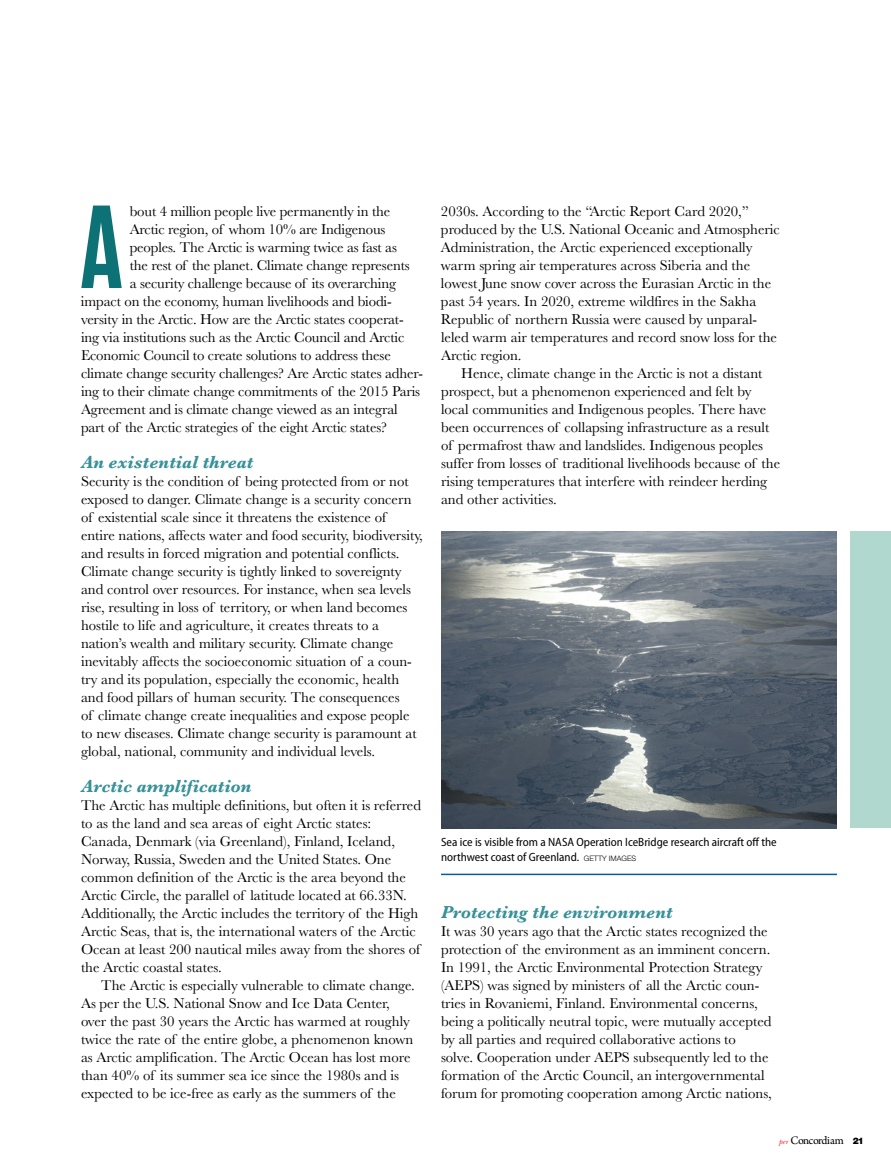
<style>
.page{position:relative;width:891px;height:1161px;background:#fff}
.page>*{position:absolute;margin:0;border:0;box-sizing:border-box;transform-origin:0 0}
.t1{font:600 117.6px "Tungsten";color:#0c7275}
.t2{font:italic 700 18px "Baskerville";letter-spacing:.005em;color:#389198}
.t3{font:14.85px/18px "Baskerville";color:#000}
.t4{font:semi-condensed 12px/15px "Myriad Pro";color:#000}
.t5{font:12px "Arno Pro";letter-spacing:-.05em;color:#000}
.s1{font-family:"Helvetica Neue LT Std";font-weight:300;font-stretch:normal;font-size:7.5px}
.s2{font-family:"New Baskerville Std";font-style:italic;font-size:7.5px;color:#ed1d24}
.s3{font-family:"Helvetica Neue LT Std";font-weight:900;font-size:9px}
</style>
<div class="page">
<hr style="left:441px;top:874px;width:396px;height:1px;background:#006197">
<img style="left:441px;top:531px;width:396px;height:297px">
<div style="left:850px;top:531px;width:41px;height:297px;background:#b1d8cf"></div>
<h1 class="t1" style="left:80px;top:185px;width:45px">A</h1>
<p class="t3" style="left:130px;top:202px;width:262px">bout 4 million people live permanently in the</p>
<p class="t3" style="left:130px;top:220px;width:257px">Arctic region, of whom 10% are Indigenous</p>
<p class="t3" style="left:130px;top:238px;width:269px">peoples. The Arctic is warming twice as fast as</p>
<p class="t3" style="left:130px;top:256px;width:282px">the rest of the planet. Climate change represents</p>
<p class="t3" style="left:130px;top:274px;width:268px">a security challenge because of its overarching</p>
<p class="t3" style="left:81px;top:292px;width:312px">impact on the economy, human livelihoods and biodi-</p>
<p class="t3" style="left:81px;top:310px;width:324px">versity in the Arctic. How are the Arctic states cooperat-</p>
<p class="t3" style="left:81px;top:328px;width:325px">ing via institutions such as the Arctic Council and Arctic</p>
<p class="t3" style="left:81px;top:346px;width:311px">Economic Council to create solutions to address these</p>
<p class="t3" style="left:81px;top:364px;width:344px">climate change security challenges? Are Arctic states adher-</p>
<p class="t3" style="left:81px;top:382px;width:341px">ing to their climate change commitments of the 2015 Paris</p>
<p class="t3" style="left:81px;top:400px;width:318px">Agreement and is climate change viewed as an integral</p>
<p class="t3" style="left:81px;top:418px;width:307px">part of the Arctic strategies of the eight Arctic states?</p>
<p class="t2" style="left:81px;top:450px;width:174px">An existential threat</p>
<p class="t3" style="left:81px;top:472px;width:343px">Security is the condition of being protected from or not exposed to danger. Climate change is a security concern of existential scale since it threatens the existence of entire nations, affects water and food security, biodiversity, and results in forced migration and potential conflicts.<br>Climate change security is tightly linked to sovereignty and control over resources. For instance, when sea levels rise, resulting in loss of territory, or when land becomes hostile to life and agriculture, it creates threats to a nation’s wealth and military security. Climate change inevitably affects the socioeconomic situation of a coun&shy;try and its population, especially the economic, health and food pillars of human security. The consequences<br>of climate change create inequalities and expose people to new diseases. Climate change security is paramount at global, national, community and individual levels.</p>
<p class="t2" style="left:81px;top:774px;width:172px">Arctic amplification</p>
<p class="t3" style="left:81px;top:796px;width:342px">The Arctic has multiple definitions, but often it is referred to as the land and sea areas of eight Arctic states:<br>Canada, Denmark (via Greenland), Finland, Iceland, Norway, Russia, Sweden and the United States. One common definition of the Arctic is the area beyond the Arctic Circle, the parallel of latitude located at 66.33N.<br>Additionally, the Arctic includes the territory of the High Arctic Seas, that is, the international waters of the Arctic Ocean at least 200 nautical miles away from the shores of the Arctic coastal states.</p>
<p class="t3" style="left:81px;top:976px;width:335px;text-indent:20px">The Arctic is especially vulnerable to climate change.<br>As per the U.S. National Snow and Ice Data Center, over the past 30 years the Arctic has warmed at roughly twice the rate of the entire globe, a phenomenon known as Arctic amplification. The Arctic Ocean has lost more than 40% of its summer sea ice since the 1980s and is expected to be ice-free as early as the summers of the</p>
<p class="t3" style="left:441px;top:202px;width:340px">2030s. According to the “Arctic Report Card 2020,” produced by the U.S. National Oceanic and Atmospheric Administration, the Arctic experienced exceptionally warm spring air temperatures across Siberia and the lowest June snow cover across the Eurasian Arctic in the past 54 years. In 2020, extreme wildfires in the Sakha Republic of northern Russia were caused by unparal&shy;leled warm air temperatures and record snow loss for the Arctic region.</p>
<p class="t3" style="left:441px;top:364px;width:341px;text-indent:20px">Hence, climate change in the Arctic is not a distant prospect, but a phenomenon experienced and felt by local communities and Indigenous peoples. There have been occurrences of collapsing infrastructure as a result of permafrost thaw and landslides. Indigenous peoples suffer from losses of traditional livelihoods because of the rising temperatures that interfere with reindeer herding and other activities.</p>
<p class="t4" style="left:441px;top:835px;width:337px">Sea ice is visible from a NASA Operation IceBridge research aircraft off the northwest coast of Greenland. <span class="s1">GETTY IMAGES</span></p>
<p class="t2" style="left:441px;top:900px;width:233px">Protecting the environment</p>
<p class="t3" style="left:441px;top:922px;width:332px">It was 30 years ago that the Arctic states recognized the protection of the environment as an imminent concern.<br>In 1991, the Arctic Environmental Protection Strategy (AEPS) was signed by ministers of all the Arctic coun&shy;tries in Rovaniemi, Finland. Environmental concerns, being a politically neutral topic, were mutually accepted by all parties and required collaborative actions to solve. Cooperation under AEPS subsequently led to the formation of the Arctic Council, an intergovernmental forum for promoting cooperation among Arctic nations,</p>
<p class="t5" style="left:779px;top:1134px;width:87px"><span class="s2">per</span> Concordiam <span class="s3">21</span></p>
</div>
